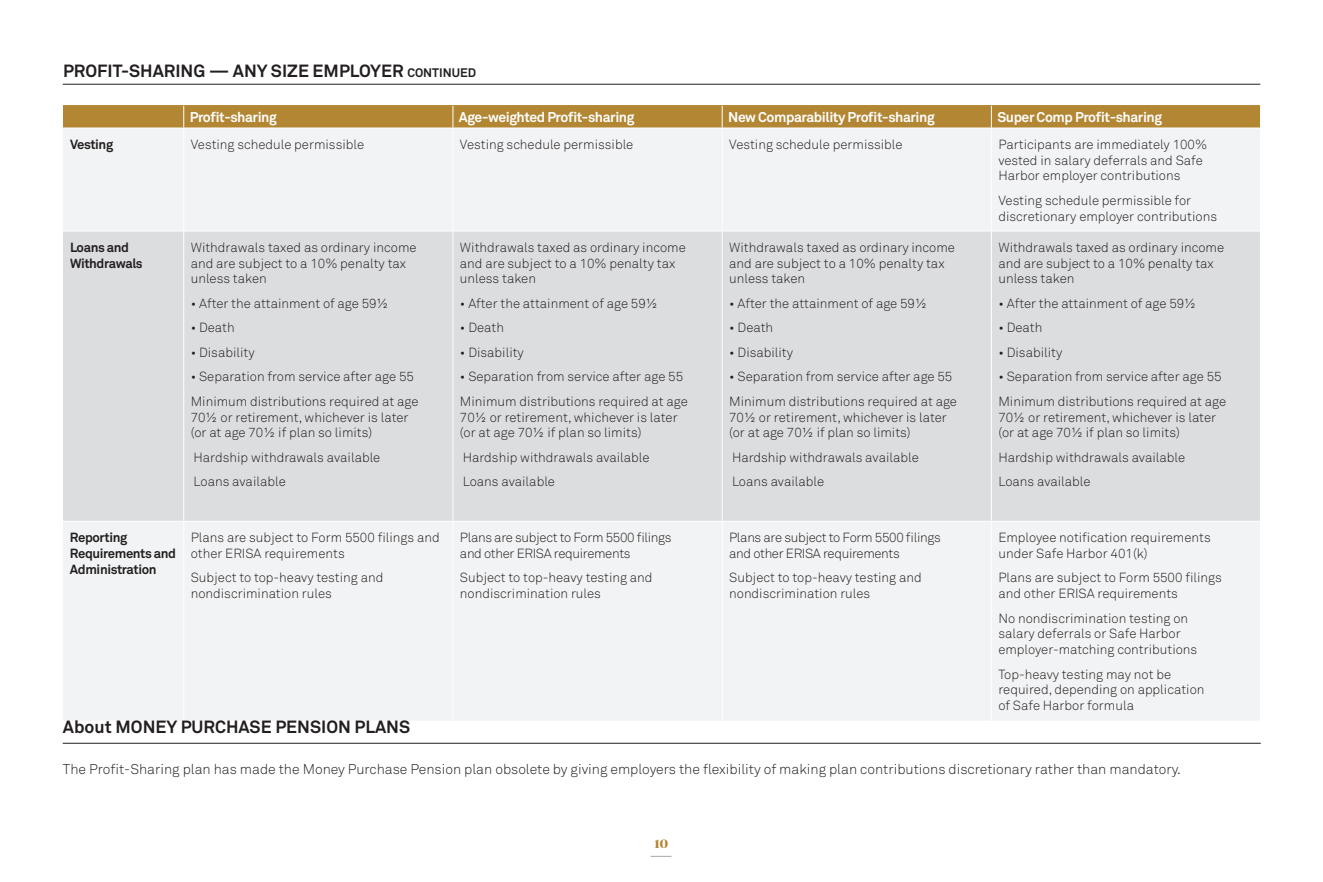
<style>
.page{position:relative;width:1323px;height:882px;background:#fff}
.page>*{position:absolute;margin:0;border:0;box-sizing:border-box;transform-origin:0 0}
.t1{font:700 17.5px "Akkurat Pro";color:#231f20}
.t2{font:14px "Akkurat Light Pro";color:#231f20}
.t3{font:700 14px "Akkurat Pro";letter-spacing:-.03em;color:#fff}
.t4{font:13.12px/15.8px "Akkurat Light Pro";color:#231f20}
.t5{font:13.12px/15.8px "Akkurat Light Pro";letter-spacing:-.025em;color:#231f20}
.t6{font:700 13.12px/15.8px "Akkurat Pro";letter-spacing:-.03em;color:#231f20}
.t7{font:700 12.25px "Publico Banner";color:#b38634}
.s1{font-size:12.25px}
</style>
<div class="page">
<svg style="left:651px;top:856px;width:21px;height:1px"></svg>
<div style="left:63px;top:129px;width:1197px;height:591px;background:#f2f3f4"></div>
<div style="left:63px;top:232px;width:1197px;height:289px;background:#dcdddf"></div>
<hr style="left:183px;top:128px;width:1px;height:103px;background:#fff">
<hr style="left:63px;top:231px;width:121px;height:1px;background:#fff">
<hr style="left:184px;top:231px;width:269px;height:1px;background:#fff">
<hr style="left:183px;top:231px;width:1px;height:290px;background:#fff">
<hr style="left:453px;top:231px;width:269px;height:1px;background:#fff">
<hr style="left:722px;top:231px;width:269px;height:1px;background:#fff">
<hr style="left:991px;top:231px;width:269px;height:1px;background:#fff">
<hr style="left:63px;top:521px;width:121px;height:1px;background:#fff">
<hr style="left:184px;top:521px;width:269px;height:1px;background:#fff">
<hr style="left:183px;top:522px;width:1px;height:198px;background:#fff">
<hr style="left:453px;top:521px;width:269px;height:1px;background:#fff">
<hr style="left:722px;top:521px;width:269px;height:1px;background:#fff">
<hr style="left:991px;top:521px;width:269px;height:1px;background:#fff">
<hr style="left:453px;top:128px;width:1px;height:103px;background:#fff">
<hr style="left:453px;top:231px;width:1px;height:290px;background:#fff">
<hr style="left:453px;top:522px;width:1px;height:198px;background:#fff">
<hr style="left:722px;top:128px;width:1px;height:103px;background:#fff">
<hr style="left:722px;top:231px;width:1px;height:290px;background:#fff">
<hr style="left:722px;top:522px;width:1px;height:198px;background:#fff">
<div style="left:63px;top:105px;width:1197px;height:23px;background:#b38634"></div>
<hr style="left:991px;top:128px;width:1px;height:103px;background:#fff">
<hr style="left:991px;top:231px;width:1px;height:290px;background:#fff">
<hr style="left:991px;top:522px;width:1px;height:198px;background:#fff">
<hr style="left:63px;top:84px;width:1197px;height:1px;background:#231f20">
<hr style="left:63px;top:743px;width:1197px;height:1px;background:#231f20">
<p class="t1" style="left:63px;top:60px;width:415px">PROFIT-SHARING — ANY SIZE EMPLOYER <span class="s1">CONTINUED</span></p>
<p class="t3" style="left:190px;top:108px;width:89px">Profit-sharing</p>
<p class="t3" style="left:459px;top:108px;width:177px">Age-weighted Profit-sharing</p>
<p class="t3" style="left:728px;top:108px;width:208px">New Comparability Profit-sharing</p>
<p class="t3" style="left:997px;top:108px;width:166px">Super Comp Profit-sharing</p>
<p class="t6" style="left:70px;top:136px;width:45px">Vesting</p>
<p class="t4" style="left:191px;top:137px;width:175px">Vesting schedule permissible</p>
<p class="t4" style="left:460px;top:137px;width:175px">Vesting schedule permissible</p>
<p class="t4" style="left:729px;top:137px;width:175px">Vesting schedule permissible</p>
<p class="t4" style="left:998px;top:137px;width:210px">Participants are immediately 100% vested in salary deferrals and Safe<br>Harbor employer contributions</p>
<p class="t4" style="left:998px;top:193px;width:220px">Vesting schedule permissible for discretionary employer contributions</p>
<p class="t6" style="left:70px;top:239px;width:74px">Loans and<br>Withdrawals</p>
<p class="t4" style="left:191px;top:240px;width:227px">Withdrawals taxed as ordinary income and are subject to a 10% penalty tax unless taken</p>
<p class="t4" style="left:191px;top:296px;width:199px">• After the attainment of age 59½</p>
<p class="t4" style="left:191px;top:320px;width:46px">• Death</p>
<p class="t4" style="left:191px;top:345px;width:65px">• Disability</p>
<p class="t4" style="left:191px;top:369px;width:225px">• Separation from service after age 55</p>
<p class="t4" style="left:191px;top:394px;width:229px">Minimum distributions required at age<br>70½ or retirement, whichever is later (or at age 70½ if plan so limits)</p>
<p class="t4" style="left:194px;top:450px;width:188px">Hardship withdrawals available</p>
<p class="t4" style="left:194px;top:474px;width:94px">Loans available</p>
<p class="t4" style="left:460px;top:240px;width:227px">Withdrawals taxed as ordinary income and are subject to a 10% penalty tax unless taken</p>
<p class="t4" style="left:460px;top:296px;width:199px">• After the attainment of age 59½</p>
<p class="t4" style="left:460px;top:320px;width:46px">• Death</p>
<p class="t4" style="left:460px;top:345px;width:65px">• Disability</p>
<p class="t4" style="left:460px;top:369px;width:225px">• Separation from service after age 55</p>
<p class="t4" style="left:460px;top:394px;width:229px">Minimum distributions required at age<br>70½ or retirement, whichever is later (or at age 70½ if plan so limits)</p>
<p class="t4" style="left:463px;top:450px;width:188px">Hardship withdrawals available</p>
<p class="t4" style="left:463px;top:474px;width:94px">Loans available</p>
<p class="t4" style="left:729px;top:240px;width:227px">Withdrawals taxed as ordinary income and are subject to a 10% penalty tax unless taken</p>
<p class="t4" style="left:729px;top:296px;width:199px">• After the attainment of age 59½</p>
<p class="t4" style="left:729px;top:320px;width:46px">• Death</p>
<p class="t4" style="left:729px;top:345px;width:65px">• Disability</p>
<p class="t4" style="left:729px;top:369px;width:225px">• Separation from service after age 55</p>
<p class="t4" style="left:729px;top:394px;width:229px">Minimum distributions required at age<br>70½ or retirement, whichever is later (or at age 70½ if plan so limits)</p>
<p class="t4" style="left:732px;top:450px;width:188px">Hardship withdrawals available</p>
<p class="t4" style="left:732px;top:474px;width:94px">Loans available</p>
<p class="t4" style="left:998px;top:240px;width:227px">Withdrawals taxed as ordinary income and are subject to a 10% penalty tax unless taken</p>
<p class="t4" style="left:998px;top:296px;width:199px">• After the attainment of age 59½</p>
<p class="t4" style="left:998px;top:320px;width:46px">• Death</p>
<p class="t4" style="left:998px;top:345px;width:65px">• Disability</p>
<p class="t4" style="left:998px;top:369px;width:225px">• Separation from service after age 55</p>
<p class="t4" style="left:998px;top:394px;width:229px">Minimum distributions required at age<br>70½ or retirement, whichever is later (or at age 70½ if plan so limits)</p>
<p class="t4" style="left:998px;top:450px;width:188px">Hardship withdrawals available</p>
<p class="t4" style="left:998px;top:474px;width:94px">Loans available</p>
<p class="t6" style="left:70px;top:530px;width:108px">Reporting<br>Requirements and<br>Administration</p>
<p class="t4" style="left:191px;top:530px;width:251px">Plans are subject to Form 5500 filings and other ERISA requirements</p>
<p class="t4" style="left:191px;top:570px;width:194px">Subject to top-heavy testing and nondiscrimination rules</p>
<p class="t5" style="left:460px;top:530px;width:213px">Plans are subject to Form 5500 filings and other ERISA requirements</p>
<p class="t4" style="left:460px;top:570px;width:194px">Subject to top-heavy testing and nondiscrimination rules</p>
<p class="t5" style="left:729px;top:530px;width:213px">Plans are subject to Form 5500 filings and other ERISA requirements</p>
<p class="t4" style="left:729px;top:570px;width:194px">Subject to top-heavy testing and nondiscrimination rules</p>
<p class="t4" style="left:998px;top:530px;width:214px">Employee notification requirements under Safe Harbor 401(k)</p>
<p class="t4" style="left:998px;top:570px;width:225px">Plans are subject to Form 5500 filings and other ERISA requirements</p>
<p class="t4" style="left:998px;top:610px;width:200px">No nondiscrimination testing on salary deferrals or Safe Harbor employer-matching contributions</p>
<p class="t4" style="left:998px;top:666px;width:208px">Top-heavy testing may not be required, depending on application of Safe Harbor formula</p>
<p class="t1" style="left:63px;top:716px;width:349px">About MONEY PURCHASE PENSION PLANS</p>
<p class="t2" style="left:63px;top:760px;width:1119px">The Profit-Sharing plan has made the Money Purchase Pension plan obsolete by giving employers the flexibility of making plan contributions discretionary rather than mandatory.</p>
<p class="t7" style="left:655px;top:835px;width:15px">10</p>
</div>
